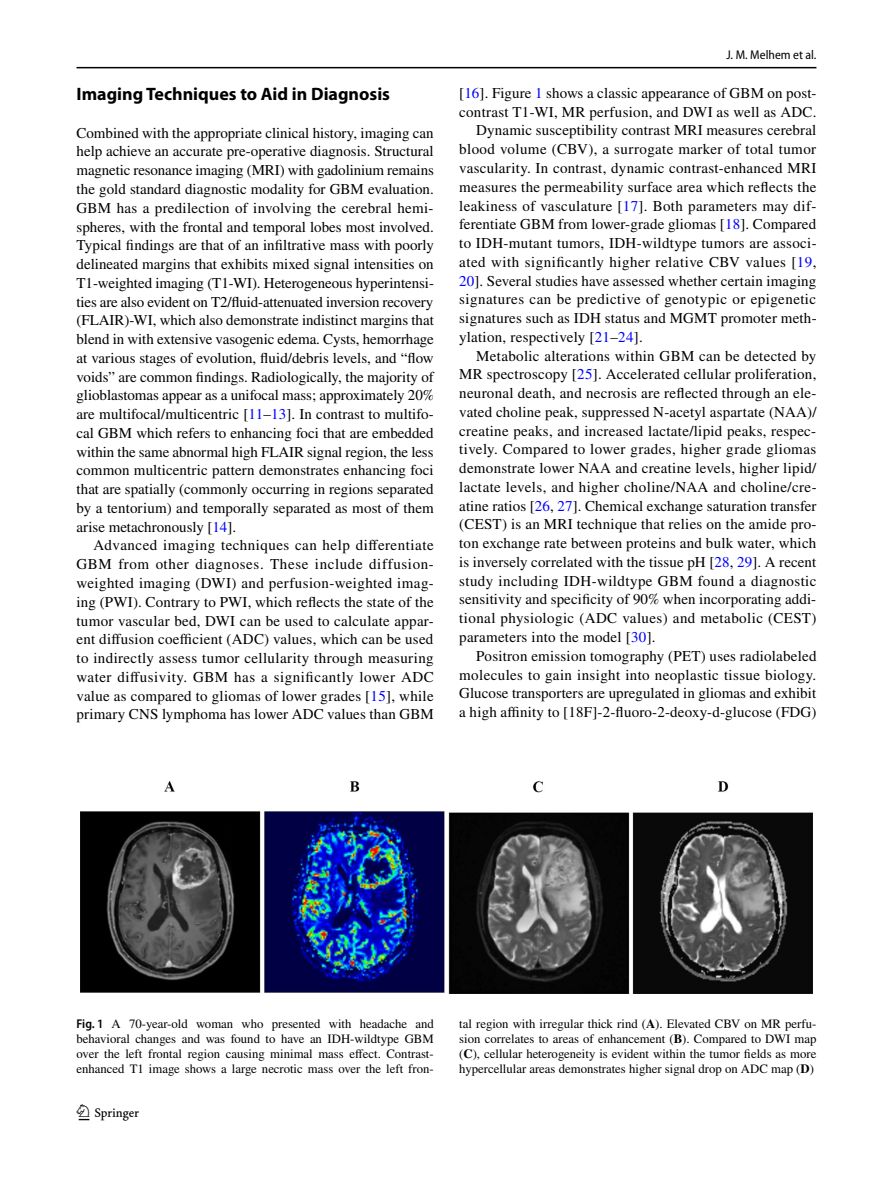
<style>
.page{position:relative;width:893px;height:1187px;background:#fff}
.page>*{position:absolute;margin:0;border:0;box-sizing:border-box;transform-origin:0 0}
.t1{font:22.5px "Springnew Regular 2";color:#000}
.t2{font:700 18px "Myriad Pro";color:#000}
.t3{font:15px/18.8px "STIX";letter-spacing:.02em;color:#000;text-align:justify}
.t4{font:15px "STIX";color:#000}
.t5{font:12.75px/15px "STIX";color:#000;text-align:justify}
.t6{font:semi-condensed 12.75px "Myriad Pro";color:#000}
.s1{color:#00f}
.s2{font-family:"Myriad Pro";font-weight:600;font-stretch:semi-condensed}
.s3{font-weight:700}
</style>
<div class="page">
<hr style="left:77px;top:67px;width:739px;height:1px;background:#000">
<img style="left:81px;top:781px;width:731px;height:212px">
<p class="t2" style="left:77px;top:82px;width:315px">Imaging Techniques to Aid in Diagnosis</p>
<p class="t3" style="left:77px;top:124px;width:359px">Combined with the appropriate clinical history, imaging can help achieve an accurate pre-operative diagnosis. Structural magnetic resonance imaging (MRI) with gadolinium remains the gold standard diagnostic modality for GBM evaluation.<br>GBM has a predilection of involving the cerebral hemi&shy;spheres, with the frontal and temporal lobes most involved.<br>Typical findings are that of an infiltrative mass with poorly delineated margins that exhibits mixed signal intensities on T1-weighted imaging (T1-WI). Heterogeneous hyperintensi&shy;ties are also evident on T2/fluid-attenuated inversion recovery (FLAIR)-WI, which also demonstrate indistinct margins that blend in with extensive vasogenic edema. Cysts, hemorrhage at various stages of evolution, fluid/debris levels, and “flow voids” are common findings. Radiologically, the majority of glioblastomas appear as a unifocal mass; approximately 20% are multifocal/multicentric [<span class="s1">11</span>–<span class="s1">13</span>]. In contrast to multifo&shy;cal GBM which refers to enhancing foci that are embedded within the same abnormal high FLAIR signal region, the less common multicentric pattern demonstrates enhancing foci that are spatially (commonly occurring in regions separated by a tentorium) and temporally separated as most of them arise metachronously [<span class="s1">14</span>].</p>
<p class="t3" style="left:77px;top:537px;width:359px;text-indent:17px">Advanced imaging techniques can help differentiate GBM from other diagnoses. These include diffusion&shy;weighted imaging (DWI) and perfusion-weighted imag&shy;ing (PWI). Contrary to PWI, which reflects the state of the tumor vascular bed, DWI can be used to calculate appar&shy;ent diffusion coefficient (ADC) values, which can be used to indirectly assess tumor cellularity through measuring water diffusivity. GBM has a significantly lower ADC value as compared to gliomas of lower grades [<span class="s1">15</span>], while primary CNS lymphoma has lower ADC values than GBM</p>
<p class="t6" style="left:726px;top:48px;width:91px">J. M. Melhem et al.</p>
<p class="t3" style="left:459px;top:84px;width:359px">[<span class="s1">16</span>]. Figure <span class="s1">1</span> shows a classic appearance of GBM on post-</p>
<p class="t3" style="left:459px;top:103px;width:359px">contrast T1-WI, MR perfusion, and DWI as well as ADC.</p>
<p class="t3" style="left:476px;top:122px;width:342px">Dynamic susceptibility contrast MRI measures cerebral</p>
<p class="t3" style="left:459px;top:141px;width:358px">blood volume (CBV), a surrogate marker of total tumor</p>
<p class="t3" style="left:459px;top:159px;width:359px">vascularity. In contrast, dynamic contrast-enhanced MRI</p>
<p class="t3" style="left:459px;top:178px;width:359px">measures the permeability surface area which reflects the</p>
<p class="t3" style="left:459px;top:197px;width:359px">leakiness of vasculature [<span class="s1">17</span>]. Both parameters may dif-</p>
<p class="t3" style="left:459px;top:216px;width:358px">ferentiate GBM from lower-grade gliomas [<span class="s1">18</span>]. Compared</p>
<p class="t3" style="left:459px;top:234px;width:359px">to IDH-mutant tumors, IDH-wildtype tumors are associ-</p>
<p class="t3" style="left:459px;top:253px;width:359px">ated with significantly higher relative CBV values [<span class="s1">19</span>,</p>
<p class="t3" style="left:459px;top:272px;width:359px"><span class="s1">20</span>]. Several studies have assessed whether certain imaging</p>
<p class="t3" style="left:459px;top:291px;width:358px">signatures can be predictive of genotypic or epigenetic</p>
<p class="t3" style="left:459px;top:309px;width:359px">signatures such as IDH status and MGMT promoter meth-</p>
<p class="t3" style="left:459px;top:328px;width:185px">ylation, respectively [<span class="s1">21</span>–<span class="s1">24</span>].</p>
<p class="t3" style="left:476px;top:347px;width:342px">Metabolic alterations within GBM can be detected by</p>
<p class="t3" style="left:459px;top:366px;width:359px">MR spectroscopy [<span class="s1">25</span>]. Accelerated cellular proliferation,</p>
<p class="t3" style="left:459px;top:384px;width:359px">neuronal death, and necrosis are reflected through an ele-</p>
<p class="t3" style="left:459px;top:403px;width:359px">vated choline peak, suppressed N-acetyl aspartate (NAA)/</p>
<p class="t3" style="left:459px;top:422px;width:358px">creatine peaks, and increased lactate/lipid peaks, respec-</p>
<p class="t3" style="left:459px;top:441px;width:358px">tively. Compared to lower grades, higher grade gliomas</p>
<p class="t3" style="left:459px;top:459px;width:359px">demonstrate lower NAA and creatine levels, higher lipid/</p>
<p class="t3" style="left:459px;top:478px;width:359px">lactate levels, and higher choline/NAA and choline/cre-</p>
<p class="t3" style="left:459px;top:497px;width:359px">atine ratios [<span class="s1">26</span>, <span class="s1">27</span>]. Chemical exchange saturation transfer</p>
<p class="t3" style="left:459px;top:516px;width:359px">(CEST) is an MRI technique that relies on the amide pro-</p>
<p class="t3" style="left:459px;top:534px;width:358px">ton exchange rate between proteins and bulk water, which</p>
<p class="t3" style="left:459px;top:553px;width:359px">is inversely correlated with the tissue pH [<span class="s1">28</span>, <span class="s1">29</span>]. A recent</p>
<p class="t3" style="left:459px;top:572px;width:359px">study including IDH-wildtype GBM found a diagnostic</p>
<p class="t3" style="left:459px;top:591px;width:358px">sensitivity and specificity of 90% when incorporating addi-</p>
<p class="t3" style="left:459px;top:609px;width:359px">tional physiologic (ADC values) and metabolic (CEST)</p>
<p class="t3" style="left:459px;top:628px;width:198px">parameters into the model [<span class="s1">30</span>].</p>
<p class="t3" style="left:476px;top:647px;width:342px">Positron emission tomography (PET) uses radiolabeled</p>
<p class="t3" style="left:459px;top:666px;width:359px">molecules to gain insight into neoplastic tissue biology.</p>
<p class="t4" style="left:459px;top:683px;width:358px">Glucose transporters are upregulated in gliomas and exhibit</p>
<p class="t3" style="left:459px;top:703px;width:359px">a high affinity to [18F]-2-fluoro-2-deoxy-d-glucose (FDG)</p>
<p class="t5" style="left:77px;top:1017px;width:359px"><span class="s2">Fig. 1</span> A 70-year-old woman who presented with headache and behavioral changes and was found to have an IDH-wildtype GBM over the left frontal region causing minimal mass effect. Contrast&shy;enhanced T1 image shows a large necrotic mass over the left fron-</p>
<p class="t5" style="left:459px;top:1017px;width:359px">tal region with irregular thick rind (<span class="s3">A</span>). Elevated CBV on MR perfu&shy;sion correlates to areas of enhancement (<span class="s3">B</span>). Compared to DWI map (<span class="s3">C</span>), cellular heterogeneity is evident within the tumor fields as more hypercellular areas demonstrates higher signal drop on ADC map (<span class="s3">D</span>)</p>
<h1 class="t1" style="left:79px;top:1104px;width:62px">1 3</h1>
</div>
